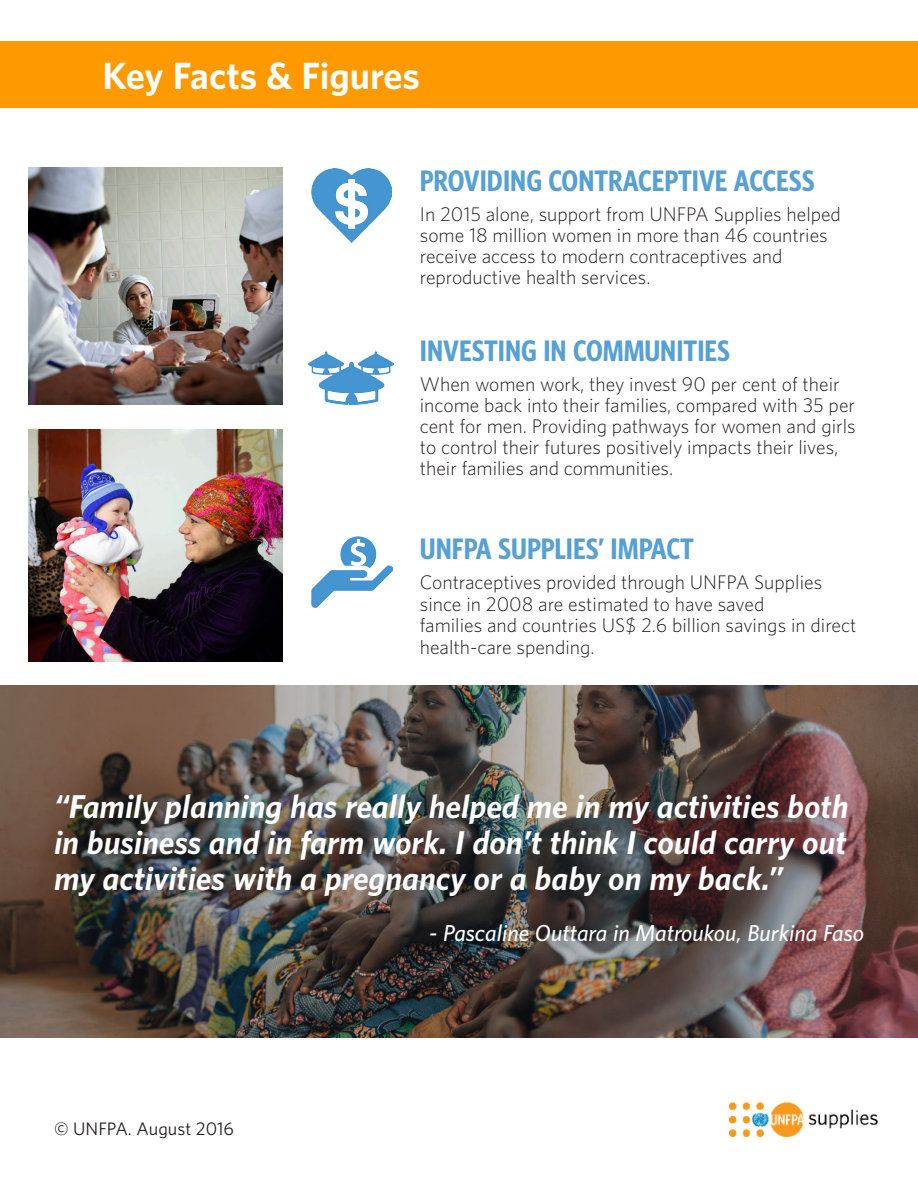
<style>
.page{position:relative;width:918px;height:1188px;background:#fff}
.page>*{position:absolute;margin:0;border:0;box-sizing:border-box;transform-origin:0 0}
.t1{font:700 34.5px "UNFPA";color:#fff}
.t2{font:italic 700 30px/36px "UNFPA";color:#fff;text-align:justify}
.t3{font:700 condensed 27px "UNFPA";color:#56a0d5}
.t4{font:italic 600 21px "UNFPA";color:#fff}
.t5{font:300 18px/21px "UNFPA";color:#231f20}
.t6{font:16.5px "UNFPA Text";color:#231f20}
</style>
<div class="page">
<img style="left:0;top:685px;width:918px;height:353px">
<img style="left:29px;top:168px;width:254px;height:237px">
<img style="left:29px;top:430px;width:254px;height:232px">
<img style="left:729px;top:1102px;width:148px;height:34px">
<div style="left:0;top:41px;width:918px;height:67px;background:#f90"></div>
<img style="left:312px;top:169px;width:80px;height:73px">
<img style="left:309px;top:351px;width:84px;height:54px">
<img style="left:312px;top:537px;width:80px;height:71px">
<p class="t1" style="left:102px;top:52px;width:319px">Key Facts &amp; Figures</p>
<p class="t3" style="left:420px;top:164px;width:396px">PROVIDING CONTRACEPTIVE ACCESS</p>
<p class="t5" style="left:420px;top:204px;width:423px">In 2015 alone, support from UNFPA Supplies helped some 18 million women in more than 46 countries receive access to modern contraceptives and reproductive health services.</p>
<p class="t3" style="left:420px;top:333px;width:312px">INVESTING IN COMMUNITIES</p>
<p class="t5" style="left:420px;top:373px;width:437px">When women work, they invest 90 per cent of their income back into their families, compared with 35 per cent for men. Providing pathways for women and girls to control their futures positively impacts their lives, their families and communities.</p>
<p class="t3" style="left:420px;top:531px;width:276px">UNFPA SUPPLIES’ IMPACT</p>
<p class="t5" style="left:420px;top:571px;width:438px;line-height:21.6px">Contraceptives provided through UNFPA Supplies since in 2008 are estimated to have saved<br>families and countries US$ 2.6 billion savings in direct health-care spending.</p>
<p class="t2" style="left:54px;top:788px;width:796px">“Family planning has really helped me in my activities both in business and in farm work. I don’t think I could carry out my activities with a pregnancy or a baby on my back.”</p>
<p class="t4" style="left:429px;top:919px;width:436px">- Pascaline Outtara in Matroukou, Burkina Faso</p>
<p class="t6" style="left:54px;top:1118px;width:182px">© UNFPA. August 2016</p>
</div>
